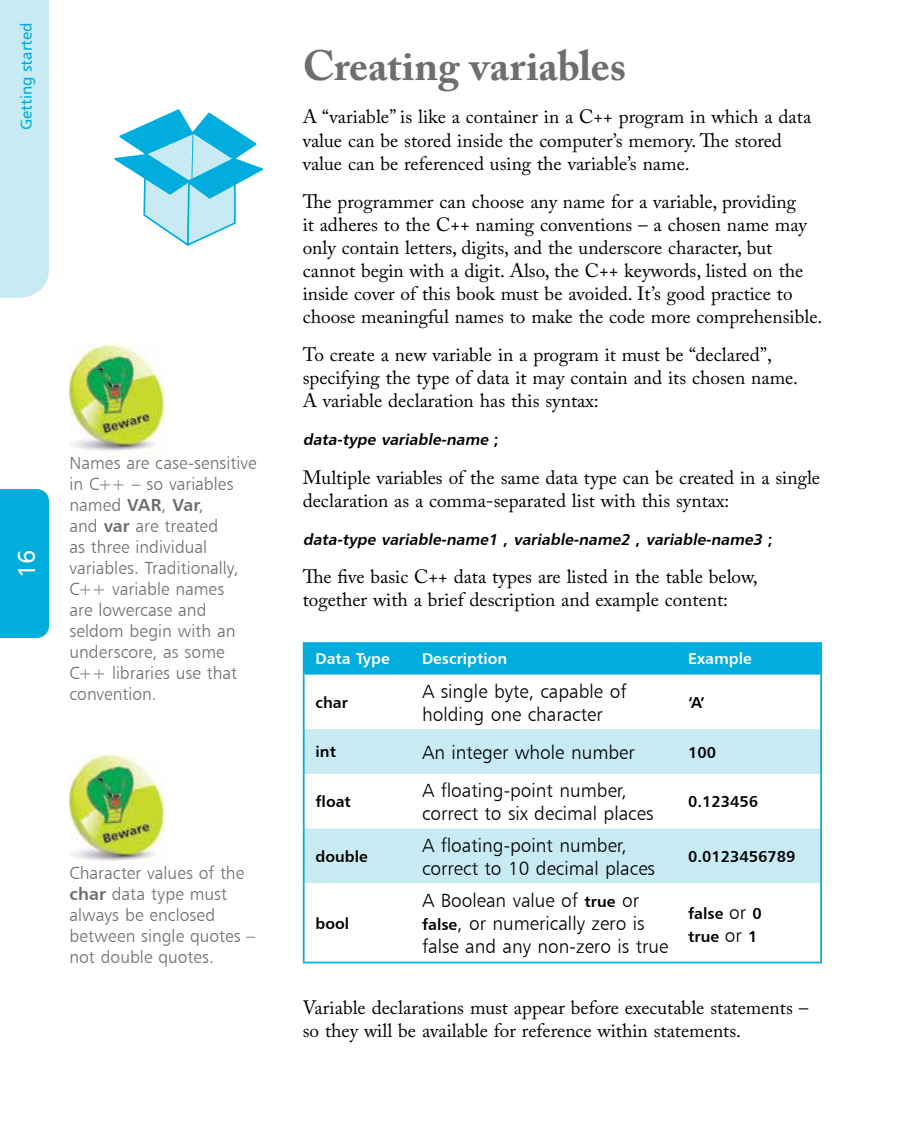
<style>
.page{position:relative;width:923px;height:1127px;background:#fff}
.page>*{position:absolute;margin:0;border:0;box-sizing:border-box;transform-origin:0 0}
.t1{font:700 42px "Adobe Caslon Pro";color:#6d6e71}
.t2{font:24.5px "Humanist 777 BT Roman B";color:#fff}
.t3{font:19.25px/23.1px "Adobe Caslon Pro";color:#000}
.t4{font:19.07px/22.9px "Humanist 777 BT Light B";color:#000}
.t5{font:17.5px/21px "Humanist 777 BT Light B";color:#6d6e71}
.t6{font:italic 15.75px "Humanist 777 BT Bold B";color:#000}
.t7{font:15.75px/22.9px "Humanist 777 BT Bold B";color:#000}
.t8{font:15.75px "Humanist 777 BT Roman B";color:#00addc}
.t9{font:15.75px "Humanist 777 BT Bold B";color:#fff}
.t10{font:15.58px "Humanist 777 BT Bold B";color:#000}
.t11{font:15.58px "Humanist 777 BT Bold B";color:#fff}
.s1{font-family:"Humanist 777 BT Bold B"}
.s2{font-style:normal}
.s3{font-family:"Humanist 777 BT Bold B";font-size:15.75px}
.s4{font-family:"Humanist 777 BT Light B";font-size:19.07px}
</style>
<div class="page">
<div style="left:0;top:489px;width:49px;height:148px;background:#00addc"></div>
<div style="left:0;top:0;width:49px;height:298px;background:#c8eaf3"></div>
<img style="left:69px;top:345px;width:97px;height:109px">
<svg style="left:304px;top:729px;width:516px;height:153px;fill:#c8eaf3"></svg>
<hr style="left:303px;top:672px;width:1px;height:57px;background:#00addc">
<hr style="left:820px;top:672px;width:2px;height:57px;background:#00addc">
<hr style="left:303px;top:729px;width:1px;height:44px;background:#00addc">
<hr style="left:820px;top:729px;width:2px;height:44px;background:#00addc">
<hr style="left:303px;top:773px;width:1px;height:55px;background:#00addc">
<hr style="left:820px;top:773px;width:2px;height:55px;background:#00addc">
<hr style="left:303px;top:828px;width:1px;height:54px;background:#00addc">
<hr style="left:820px;top:828px;width:2px;height:54px;background:#00addc">
<hr style="left:303px;top:882px;width:1px;height:79px;background:#00addc">
<hr style="left:820px;top:882px;width:2px;height:79px;background:#00addc">
<hr style="left:303px;top:961px;width:107px;height:2px;background:#00addc">
<hr style="left:410px;top:961px;width:266px;height:2px;background:#00addc">
<hr style="left:676px;top:961px;width:146px;height:2px;background:#00addc">
<hr style="left:303px;top:642px;width:107px;height:1px;background:#00addc">
<div style="left:303px;top:643px;width:517px;height:29px;background:#00addc"></div>
<hr style="left:410px;top:642px;width:266px;height:1px;background:#00addc">
<hr style="left:676px;top:642px;width:146px;height:1px;background:#00addc">
<hr style="left:820px;top:643px;width:2px;height:29px;background:#00addc">
<hr style="left:408px;top:643px;width:4px;height:28px;background:#00addc">
<hr style="left:674px;top:643px;width:4px;height:28px;background:#00addc">
<hr style="left:304px;top:671px;width:106px;height:3px;background:#00addc">
<hr style="left:410px;top:671px;width:266px;height:3px;background:#00addc">
<hr style="left:676px;top:671px;width:144px;height:3px;background:#00addc">
<img style="left:69px;top:754px;width:97px;height:110px">
<svg style="left:114px;top:109px;width:149px;height:137px"></svg>
<p class="t8" style="left:17px;top:130px;width:109px;rotate:-90deg">Getting started</p>
<p class="t2" style="left:12px;top:577px;width:30px;rotate:-90deg">16</p>
<p class="t5" style="left:69px;top:452px;width:189px">Names are case-sensitive in C++ – so variables named <span class="s1">VAR</span>, <span class="s1">Var</span>,<br>and <span class="s1">var</span> are treated<br>as three individual variables. Traditionally,<br>C++ variable names<br>are lowercase and seldom begin with an underscore, as some<br>C++ libraries use that convention.</p>
<p class="t5" style="left:69px;top:861px;width:187px">Character values of the <span class="s1">char</span> data type must always be enclosed between single quotes – not double quotes.</p>
<h1 class="t1" style="left:303px;top:41px;width:325px">Creating variables</h1>
<p class="t3" style="left:303px;top:105px;width:510px">A “variable” is like a container in a C++ program in which a data value can be stored inside the computer’s memory. The stored value can be referenced using the variable’s name.</p>
<p class="t3" style="left:303px;top:189px;width:521px">The programmer can choose any name for a variable, providing<br>it adheres to the C++ naming conventions – a chosen name may only contain letters, digits, and the underscore character, but cannot begin with a digit. Also, the C++ keywords, listed on the inside cover of this book must be avoided. It’s good practice to choose meaningful names to make the code more comprehensible.</p>
<p class="t3" style="left:303px;top:343px;width:497px">To create a new variable in a program it must be “declared”, specifying the type of data it may contain and its chosen name.<br>A variable declaration has this syntax:</p>
<p class="t6" style="left:303px;top:430px;width:197px">data-type variable-name <span class="s2">;</span></p>
<p class="t3" style="left:303px;top:465px;width:519px">Multiple variables of the same data type can be created in a single declaration as a comma-separated list with this syntax:</p>
<p class="t6" style="left:303px;top:529px;width:471px">data-type variable-name1 <span class="s2">,</span> variable-name2 <span class="s2">,</span> variable-name3 <span class="s2">;</span></p>
<p class="t3" style="left:303px;top:564px;width:456px">The five basic C++ data types are listed in the table below, together with a brief description and example content:</p>
<p class="t11" style="left:315px;top:648px;width:76px">Data Type</p>
<p class="t11" style="left:422px;top:648px;width:87px">Description</p>
<p class="t9" style="left:688px;top:648px;width:65px">Example</p>
<p class="t10" style="left:315px;top:692px;width:34px">char</p>
<p class="t4" style="left:422px;top:679px;width:206px">A single byte, capable of holding one character</p>
<p class="t7" style="left:688px;top:690px;width:18px">‘A’</p>
<p class="t10" style="left:315px;top:742px;width:22px">int</p>
<p class="t4" style="left:422px;top:740px;width:214px">An integer whole number</p>
<p class="t7" style="left:688px;top:740px;width:30px">100</p>
<p class="t10" style="left:315px;top:791px;width:37px">float</p>
<p class="t4" style="left:422px;top:778px;width:233px">A floating-point number, correct to six decimal places</p>
<p class="t7" style="left:688px;top:789px;width:72px">0.123456</p>
<p class="t10" style="left:315px;top:846px;width:54px">double</p>
<p class="t10" style="left:315px;top:913px;width:35px">bool</p>
<p class="t4" style="left:422px;top:832px;width:234px">A floating-point number, correct to 10 decimal places</p>
<p class="t4" style="left:422px;top:888px;width:248px">A Boolean value of <span class="s3">true</span> or <span class="s3">false</span>, or numerically zero is false and any non-zero is true</p>
<p class="t7" style="left:688px;top:844px;width:109px">0.0123456789</p>
<p class="t7" style="left:688px;top:901px;width:75px">false <span class="s4">or</span> 0 true <span class="s4">or</span> 1</p>
<p class="t3" style="left:303px;top:995px;width:507px">Variable declarations must appear before executable statements – so they will be available for reference within statements.</p>
</div>
